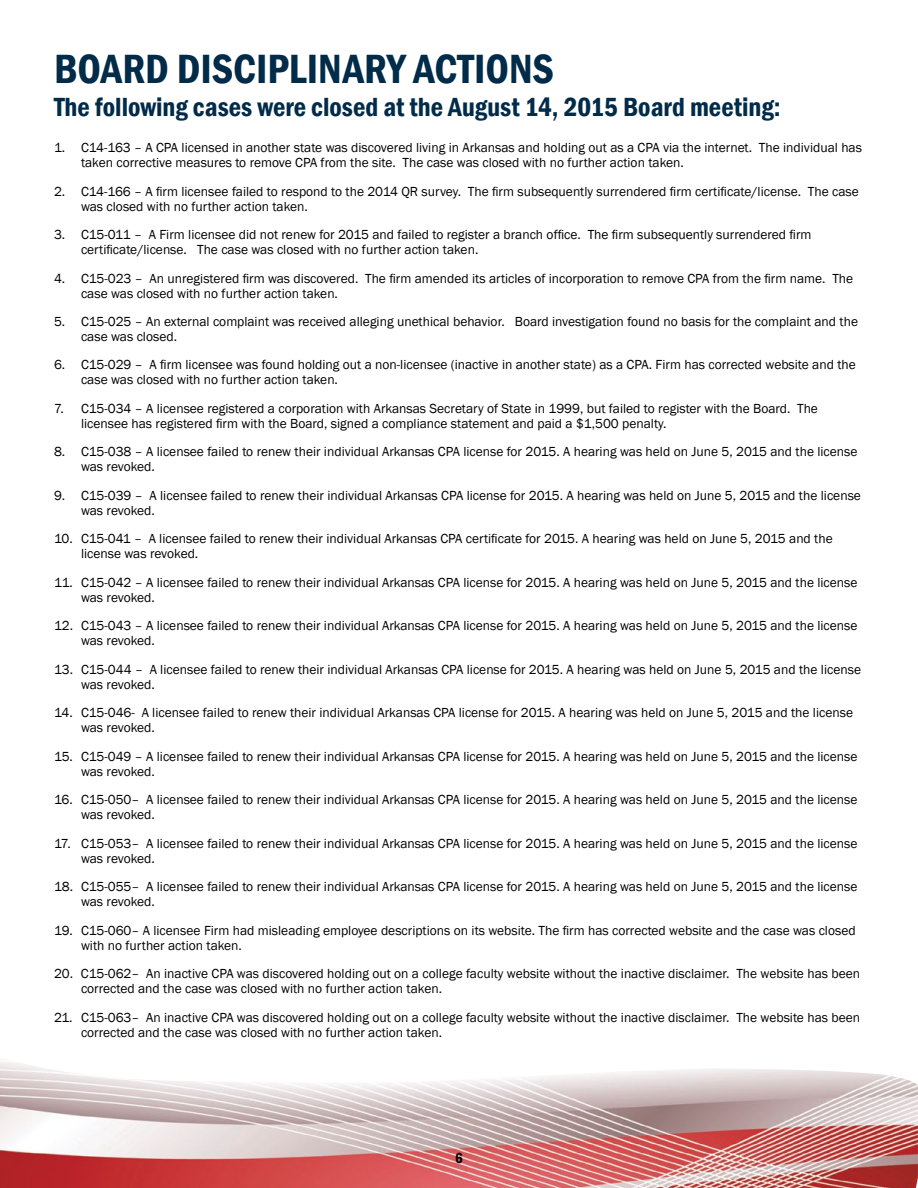
<style>
.page{position:relative;width:918px;height:1188px;background:#fff}
.page>*{position:absolute;margin:0;border:0;box-sizing:border-box;transform-origin:0 0}
.t1{font:600 condensed 42px "Franklin Gothic";color:#002b49}
.t2{font:600 condensed 27px "Franklin Gothic";color:#002b49}
.t3{font:600 condensed 15px "Franklin Gothic";color:#000}
.t4{font:13.5px/15px "Franklin Gothic";color:#000}
</style>
<div class="page">
<img style="left:0;top:1062px;width:918px;height:126px">
<h1 class="t1" style="left:54px;top:52px;width:502px">BOARD DISCIPLINARY ACTIONS</h1>
<h2 class="t2" style="left:54px;top:96px;width:728px">The following cases were closed at the August 14, 2015 Board meeting:</h2>
<p class="t4" style="left:81px;top:141px;width:783px;text-indent:-27px">1. C14-163 – A CPA licensed in another state was discovered living in Arkansas and holding out as a CPA via the internet. The individual has taken corrective measures to remove CPA from the site. The case was closed with no further action taken.</p>
<p class="t4" style="left:81px;top:184px;width:779px;text-indent:-27px">2. C14-166 – A firm licensee failed to respond to the 2014 QR survey. The firm subsequently surrendered firm certificate/license. The case was closed with no further action taken.</p>
<p class="t4" style="left:81px;top:228px;width:732px;text-indent:-27px">3. C15-011 – A Firm licensee did not renew for 2015 and failed to register a branch office. The firm subsequently surrendered firm certificate/license. The case was closed with no further action taken.</p>
<p class="t4" style="left:81px;top:271px;width:774px;text-indent:-27px">4. C15-023 – An unregistered firm was discovered. The firm amended its articles of incorporation to remove CPA from the firm name. The case was closed with no further action taken.</p>
<p class="t4" style="left:81px;top:315px;width:779px;text-indent:-27px">5. C15-025 – An external complaint was received alleging unethical behavior. Board investigation found no basis for the complaint and the case was closed.</p>
<p class="t4" style="left:81px;top:358px;width:776px;text-indent:-27px">6. C15-029 – A firm licensee was found holding out a non-licensee (inactive in another state) as a CPA. Firm has corrected website and the case was closed with no further action taken.</p>
<p class="t4" style="left:81px;top:402px;width:738px;text-indent:-27px">7. C15-034 – A licensee registered a corporation with Arkansas Secretary of State in 1999, but failed to register with the Board. The licensee has registered firm with the Board, signed a compliance statement and paid a $1,500 penalty.</p>
<p class="t4" style="left:81px;top:445px;width:778px;text-indent:-27px">8. C15-038 – A licensee failed to renew their individual Arkansas CPA license for 2015. A hearing was held on June 5, 2015 and the license was revoked.</p>
<p class="t4" style="left:81px;top:489px;width:781px;text-indent:-27px">9. C15-039 – A licensee failed to renew their individual Arkansas CPA license for 2015. A hearing was held on June 5, 2015 and the license was revoked.</p>
<p class="t4" style="left:81px;top:532px;width:753px;text-indent:-27px">10. C15-041 – A licensee failed to renew their individual Arkansas CPA certificate for 2015. A hearing was held on June 5, 2015 and the license was revoked.</p>
<p class="t4" style="left:81px;top:576px;width:778px;text-indent:-27px">11. C15-042 – A licensee failed to renew their individual Arkansas CPA license for 2015. A hearing was held on June 5, 2015 and the license was revoked.</p>
<p class="t4" style="left:81px;top:619px;width:778px;text-indent:-27px">12. C15-043 – A licensee failed to renew their individual Arkansas CPA license for 2015. A hearing was held on June 5, 2015 and the license was revoked.</p>
<p class="t4" style="left:81px;top:663px;width:782px;text-indent:-27px">13. C15-044 – A licensee failed to renew their individual Arkansas CPA license for 2015. A hearing was held on June 5, 2015 and the license was revoked.</p>
<p class="t4" style="left:81px;top:706px;width:774px;text-indent:-27px">14. C15-046- A licensee failed to renew their individual Arkansas CPA license for 2015. A hearing was held on June 5, 2015 and the license was revoked.</p>
<p class="t4" style="left:81px;top:750px;width:778px;text-indent:-27px">15. C15-049 – A licensee failed to renew their individual Arkansas CPA license for 2015. A hearing was held on June 5, 2015 and the license was revoked.</p>
<p class="t4" style="left:81px;top:793px;width:778px;text-indent:-27px">16. C15-050– A licensee failed to renew their individual Arkansas CPA license for 2015. A hearing was held on June 5, 2015 and the license was revoked.</p>
<p class="t4" style="left:81px;top:837px;width:778px;text-indent:-27px">17. C15-053– A licensee failed to renew their individual Arkansas CPA license for 2015. A hearing was held on June 5, 2015 and the license was revoked.</p>
<p class="t4" style="left:81px;top:880px;width:778px;text-indent:-27px">18. C15-055– A licensee failed to renew their individual Arkansas CPA license for 2015. A hearing was held on June 5, 2015 and the license was revoked.</p>
<p class="t4" style="left:81px;top:924px;width:776px;text-indent:-27px">19. C15-060– A licensee Firm had misleading employee descriptions on its website. The firm has corrected website and the case was closed with no further action taken.</p>
<p class="t4" style="left:81px;top:967px;width:781px;text-indent:-27px">20. C15-062– An inactive CPA was discovered holding out on a college faculty website without the inactive disclaimer. The website has been corrected and the case was closed with no further action taken.</p>
<p class="t4" style="left:81px;top:1011px;width:781px;text-indent:-27px">21. C15-063– An inactive CPA was discovered holding out on a college faculty website without the inactive disclaimer. The website has been corrected and the case was closed with no further action taken.</p>
<p class="t3" style="left:455px;top:1152px;width:9px">6</p>
</div>
